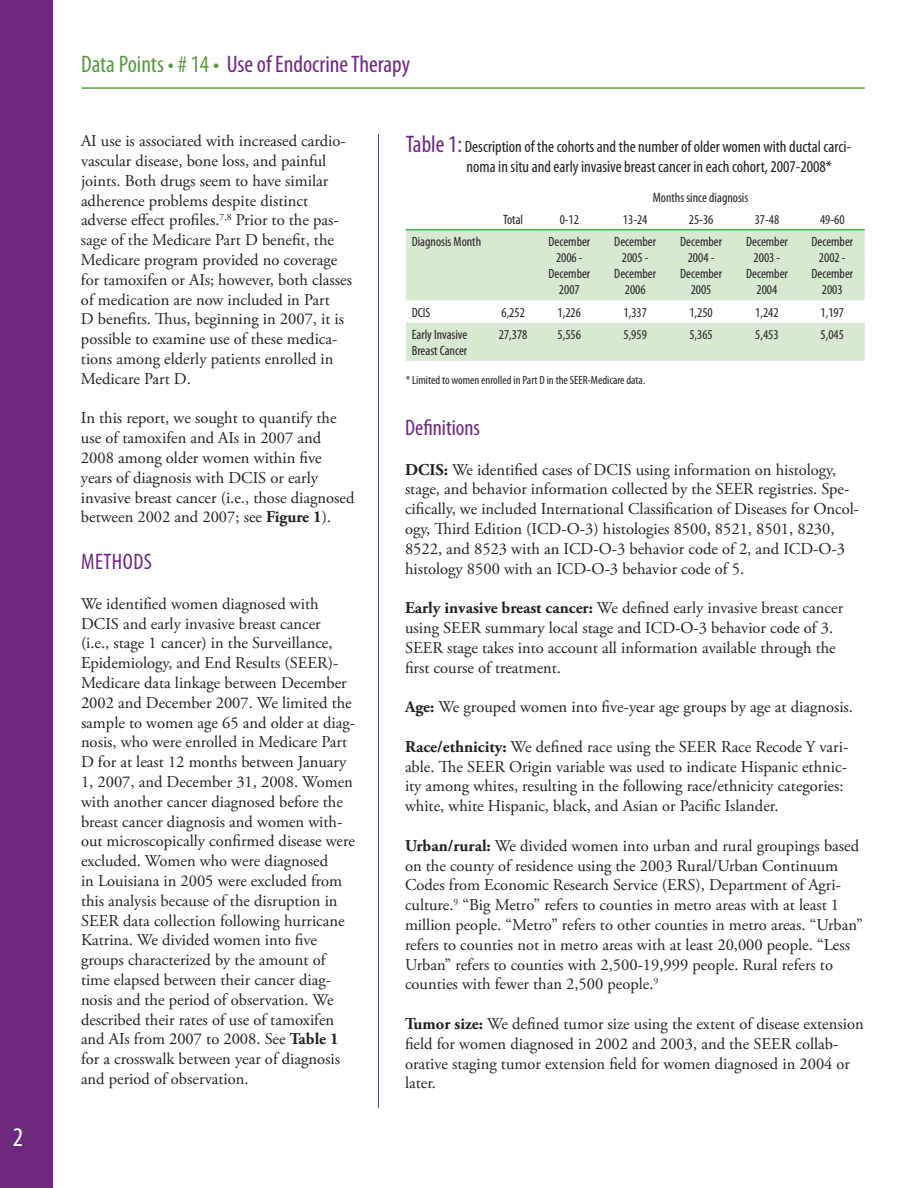
<style>
.page{position:relative;width:918px;height:1188px;background:#fff}
.page>*{position:absolute;margin:0;border:0;box-sizing:border-box;transform-origin:0 0}
.t1{font:condensed 27px "Myriad Pro";color:#fff}
.t2{font:condensed 24px "Myriad Pro";color:#6d297e}
.t3{font:condensed 22.5px "Myriad Pro";letter-spacing:.005em;color:#6d297e}
.t4{font:16.5px/19.8px "Adobe Garamond Pro";color:#231f20}
.t5{font:condensed 16.5px/19.8px "Myriad Pro";color:#231f20}
.t6{font:condensed 13.5px/16.2px "Myriad Pro";color:#231f20;text-align:center}
.t7{font:condensed 12px "Myriad Pro";color:#231f20}
.s1{color:#5b9941}
.s2{font-weight:700}
.s3{font-size:24px;color:#6d297e}
</style>
<div class="page">
<div style="left:0;top:0;width:52px;height:1188px;background:#6d297e"></div>
<hr style="left:82px;top:87px;width:783px;height:2px;background:#5b9941">
<hr style="left:378px;top:134px;width:1px;height:974px;background:#6d297e">
<svg style="left:406px;top:230px;width:459px;height:131px;fill:#d8e9d2"></svg>
<hr style="left:406px;top:229px;width:84px;height:1px;background:#40ae49">
<hr style="left:490px;top:229px;width:46px;height:1px;background:#40ae49">
<hr style="left:536px;top:229px;width:66px;height:1px;background:#40ae49">
<hr style="left:602px;top:229px;width:66px;height:1px;background:#40ae49">
<hr style="left:668px;top:229px;width:66px;height:1px;background:#40ae49">
<hr style="left:734px;top:229px;width:66px;height:1px;background:#40ae49">
<hr style="left:800px;top:229px;width:65px;height:1px;background:#40ae49">
<h1 class="t1" style="left:13px;top:1120px;width:12px">2</h1>
<h2 class="t2" style="left:81px;top:50px;width:331px"><span class="s1">Data Points • # 14 •</span> Use of Endocrine Therapy</h2>
<p class="t4" style="left:81px;top:132px;width:273px">AI use is associated with increased cardio&shy;vascular disease, bone loss, and painful joints. Both drugs seem to have similar adherence problems despite distinct adverse effect profiles.<sup>7,8</sup> Prior to the pas&shy;sage of the Medicare Part D benefit, the Medicare program provided no coverage for tamoxifen or AIs; however, both classes of medication are now included in Part<br>D benefits. Thus, beginning in 2007, it is possible to examine use of these medica&shy;tions among elderly patients enrolled in Medicare Part D.</p>
<p class="t4" style="left:81px;top:409px;width:275px">In this report, we sought to quantify the use of tamoxifen and AIs in 2007 and 2008 among older women within five years of diagnosis with DCIS or early invasive breast cancer (i.e., those diagnosed between 2002 and 2007; see <span class="s2">Figure 1</span>).</p>
<h1 class="t3" style="left:81px;top:548px;width:72px">METHODS</h1>
<p class="t4" style="left:81px;top:594px;width:276px">We identified women diagnosed with DCIS and early invasive breast cancer<br>(i.e., stage 1 cancer) in the Surveillance, Epidemiology, and End Results (SEER)- Medicare data linkage between December 2002 and December 2007. We limited the sample to women age 65 and older at diag&shy;nosis, who were enrolled in Medicare Part D for at least 12 months between January 1, 2007, and December 31, 2008. Women with another cancer diagnosed before the breast cancer diagnosis and women with&shy;out microscopically confirmed disease were excluded. Women who were diagnosed<br>in Louisiana in 2005 were excluded from this analysis because of the disruption in SEER data collection following hurricane Katrina. We divided women into five groups characterized by the amount of time elapsed between their cancer diag&shy;nosis and the period of observation. We described their rates of use of tamoxifen and AIs from 2007 to 2008. See <span class="s2">Table 1 </span>for a crosswalk between year of diagnosis and period of observation.</p>
<p class="t5" style="left:466px;top:137px;width:386px;text-indent:-61px"><span class="s3">Table 1:</span> Description of the cohorts and the number of older women with ductal carci&shy;noma in situ and early invasive breast cancer in each cohort, 2007-2008*</p>
<p class="t6" style="left:653px;top:189px;width:97px">Months since diagnosis</p>
<p class="t6" style="left:503px;top:211px;width:22px">Total</p>
<p class="t6" style="left:560px;top:211px;width:21px">0-12</p>
<p class="t6" style="left:623px;top:211px;width:26px">13-24</p>
<p class="t6" style="left:689px;top:211px;width:26px">25-36</p>
<p class="t6" style="left:755px;top:211px;width:26px">37-48</p>
<p class="t6" style="left:820px;top:211px;width:26px">49-60</p>
<p class="t6" style="left:412px;top:233px;width:71px">Diagnosis Month</p>
<p class="t6" style="left:548px;top:233px;width:43px">December<br>2006 -<br>December<br>2007</p>
<p class="t6" style="left:614px;top:233px;width:43px">December<br>2005 -<br>December<br>2006</p>
<p class="t6" style="left:680px;top:233px;width:43px">December<br>2004 -<br>December<br>2005</p>
<p class="t6" style="left:746px;top:233px;width:43px">December<br>2003 -<br>December<br>2004</p>
<p class="t6" style="left:811px;top:233px;width:43px">December<br>2002 -<br>December<br>2003</p>
<p class="t6" style="left:412px;top:304px;width:20px">DCIS</p>
<p class="t6" style="left:501px;top:304px;width:25px">6,252</p>
<p class="t6" style="left:558px;top:304px;width:25px">1,226</p>
<p class="t6" style="left:624px;top:304px;width:25px">1,337</p>
<p class="t6" style="left:689px;top:304px;width:25px">1,250</p>
<p class="t6" style="left:755px;top:304px;width:25px">1,242</p>
<p class="t6" style="left:821px;top:304px;width:25px">1,197</p>
<p class="t6" style="left:412px;top:326px;width:57px;text-align:left">Early Invasive<br>Breast Cancer</p>
<p class="t6" style="left:499px;top:326px;width:30px">27,378</p>
<p class="t6" style="left:558px;top:326px;width:25px">5,556</p>
<p class="t6" style="left:624px;top:326px;width:25px">5,959</p>
<p class="t6" style="left:689px;top:326px;width:25px">5,365</p>
<p class="t6" style="left:755px;top:326px;width:25px">5,453</p>
<p class="t6" style="left:821px;top:326px;width:25px">5,045</p>
<p class="t7" style="left:406px;top:372px;width:241px">* Limited to women enrolled in Part D in the SEER-Medicare data.</p>
<h3 class="t3" style="left:405px;top:414px;width:77px">Definitions</h3>
<p class="t4" style="left:405px;top:460px;width:456px"><span class="s2">DCIS:</span> We identified cases of DCIS using information on histology, stage, and behavior information collected by the SEER registries. Spe&shy;cifically, we included International Classification of Diseases for Oncol&shy;ogy, Third Edition (ICD-O-3) histologies 8500, 8521, 8501, 8230, 8522, and 8523 with an ICD-O-3 behavior code of 2, and ICD-O-3 histology 8500 with an ICD-O-3 behavior code of 5.</p>
<p class="t4" style="left:405px;top:599px;width:440px"><span class="s2">Early invasive breast cancer:</span> We defined early invasive breast cancer using SEER summary local stage and ICD-O-3 behavior code of 3.<br>SEER stage takes into account all information available through the first course of treatment.</p>
<p class="t4" style="left:405px;top:698px;width:450px"><span class="s2">Age:</span> We grouped women into five-year age groups by age at diagnosis.</p>
<p class="t4" style="left:405px;top:737px;width:445px"><span class="s2">Race/ethnicity:</span> We defined race using the SEER Race Recode Y vari&shy;able. The SEER Origin variable was used to indicate Hispanic ethnic&shy;ity among whites, resulting in the following race/ethnicity categories: white, white Hispanic, black, and Asian or Pacific Islander.</p>
<p class="t4" style="left:405px;top:836px;width:459px"><span class="s2">Urban/rural:</span> We divided women into urban and rural groupings based on the county of residence using the 2003 Rural/Urban Continuum Codes from Economic Research Service (ERS), Department of Agri&shy;culture.<sup>9</sup> “Big Metro” refers to counties in metro areas with at least 1 million people. “Metro” refers to other counties in metro areas. “Urban” refers to counties not in metro areas with at least 20,000 people. “Less Urban” refers to counties with 2,500-19,999 people. Rural refers to counties with fewer than 2,500 people.<sup>9</sup></p>
<p class="t4" style="left:405px;top:1015px;width:460px"><span class="s2">Tumor size:</span> We defined tumor size using the extent of disease extension field for women diagnosed in 2002 and 2003, and the SEER collab&shy;orative staging tumor extension field for women diagnosed in 2004 or later.</p>
</div>
